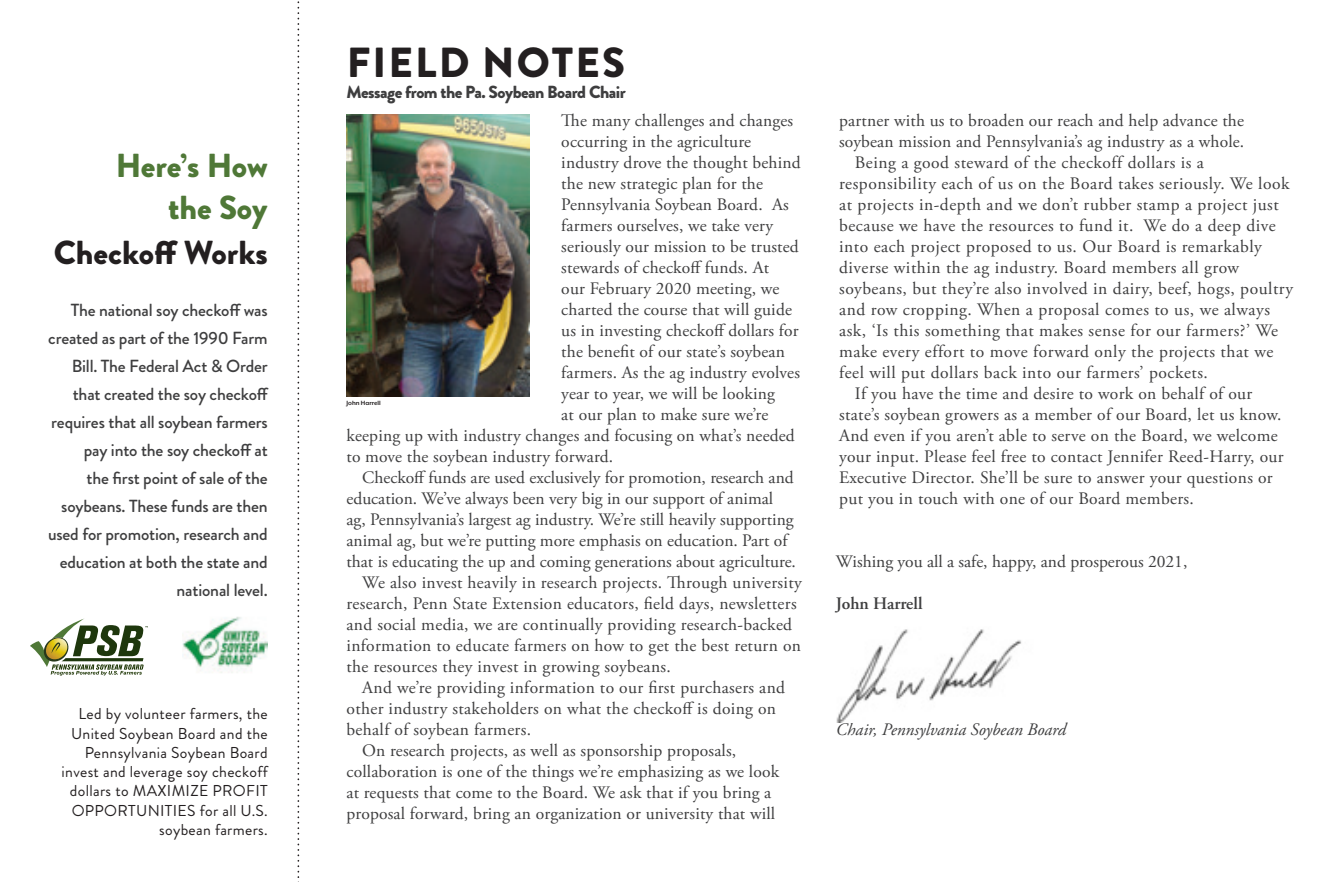
<style>
.page{position:relative;width:1323px;height:882px;background:#fff}
.page>*{position:absolute;margin:0;border:0;box-sizing:border-box;transform-origin:0 0}
.t1{font:900 42px "Brandon Grotesque";letter-spacing:.05em;color:#231f20}
.t2{font:900 33.25px/41.3px "Brandon Grotesque";color:#4f7837;text-align:right}
.t3{font:900 33.25px "Brandon Grotesque";color:#231f20}
.t4{font:17.5px/21px "Adobe Garamond Pro";letter-spacing:.015em;color:#3e3e3f}
.t5{font:500 17.5px/28px "Brandon Grotesque";letter-spacing:-.01em;color:#3e3e3f;text-align:right}
.t6{font:900 17.5px "Brandon Grotesque";letter-spacing:-.03em;color:#3e3e3f}
.t7{font:italic 17.5px "Adobe Garamond Pro";color:#3e3e3f}
.t8{font:600 17.5px "Adobe Garamond Pro";color:#3e3e3f}
.t9{font:15.75px/19.2px "Brandon Grotesque";letter-spacing:.02em;color:#231f20;text-align:right}
.t10{font:700 7px "Mr Eaves XL Mod OT";color:#231f20}
</style>
<div class="page">
<svg style="left:298px;top:1px;width:1px;height:881px"></svg>
<img style="left:183px;top:617px;width:85px;height:56px">
<svg style="left:30px;top:618px;width:118px;height:58px"></svg>
<img style="left:346px;top:114px;width:184px;height:282px">
<img style="left:836px;top:629px;width:186px;height:94px">
<p class="t2" style="left:116px;top:146px;width:153px">Here’s How the Soy</p>
<p class="t3" style="left:54px;top:229px;width:215px">Checkoff Works</p>
<p class="t5" style="left:48px;top:296px;width:222px">The national soy checkoff was created as part of the 1990 Farm<br>Bill. The Federal Act &amp; Order that created the soy checkoff requires that all soybean farmers pay into the soy checkoff at<br>the first point of sale of the soybeans. These funds are then used for promotion, research and education at both the state and national level.</p>
<p class="t9" style="left:62px;top:704px;width:208px">Led by volunteer farmers, the<br>United Soybean Board and the<br>Pennsylvania Soybean Board invest and leverage soy checkoff dollars to MAXIMIZE PROFIT<br>OPPORTUNITIES for all U.S. soybean farmers.</p>
<p class="t1" style="left:347px;top:32px;width:280px">FIELD NOTES</p>
<p class="t6" style="left:346px;top:79px;width:281px">Message from the Pa. Soybean Board Chair</p>
<p class="t4" style="left:561px;top:111px;width:233px">The many challenges and changes</p>
<p class="t4" style="left:561px;top:132px;width:191px">occurring in the agriculture</p>
<p class="t4" style="left:561px;top:153px;width:241px">industry drove the thought behind</p>
<p class="t4" style="left:561px;top:174px;width:203px">the new strategic plan for the</p>
<p class="t4" style="left:561px;top:195px;width:229px">Pennsylvania Soybean Board. As</p>
<p class="t4" style="left:561px;top:216px;width:213px">farmers ourselves, we take very</p>
<p class="t4" style="left:561px;top:237px;width:239px">seriously our mission to be trusted</p>
<p class="t4" style="left:561px;top:258px;width:209px">stewards of checkoff funds. At</p>
<p class="t4" style="left:561px;top:279px;width:220px">our February 2020 meeting, we</p>
<p class="t4" style="left:561px;top:300px;width:232px">charted the course that will guide</p>
<p class="t4" style="left:561px;top:321px;width:239px">us in investing checkoff dollars for</p>
<p class="t4" style="left:561px;top:342px;width:225px">the benefit of our state’s soybean</p>
<p class="t4" style="left:561px;top:363px;width:240px">farmers. As the ag industry evolves</p>
<p class="t4" style="left:561px;top:384px;width:215px">year to year, we will be looking</p>
<p class="t4" style="left:561px;top:405px;width:209px">at our plan to make sure we’re</p>
<p class="t4" style="left:346px;top:426px;width:450px">keeping up with industry changes and focusing on what’s needed</p>
<p class="t4" style="left:346px;top:447px;width:268px">to move the soybean industry forward.</p>
<p class="t4" style="left:346px;top:468px;width:451px;text-indent:16px">Checkoff funds are used exclusively for promotion, research and education. We’ve always been very big in our support of animal ag, Pennsylvania’s largest ag industry. We’re still heavily supporting animal ag, but we’re putting more emphasis on education. Part of that is educating the up and coming generations about agriculture.</p>
<p class="t4" style="left:346px;top:573px;width:457px;text-indent:16px">We also invest heavily in research projects. Through university research, Penn State Extension educators, field days, newsletters and social media, we are continually providing research-backed information to educate farmers on how to get the best return on the resources they invest in growing soybeans.</p>
<p class="t4" style="left:346px;top:678px;width:440px;text-indent:16px">And we’re providing information to our first purchasers and other industry stakeholders on what the checkoff is doing on behalf of soybean farmers.</p>
<p class="t4" style="left:346px;top:741px;width:434px;text-indent:16px">On research projects, as well as sponsorship proposals, collaboration is one of the things we’re emphasizing as we look at requests that come to the Board. We ask that if you bring a proposal forward, bring an organization or university that will</p>
<p class="t10" style="left:346px;top:399px;width:36px">John Harrell</p>
<p class="t4" style="left:839px;top:111px;width:407px">partner with us to broaden our reach and help advance the soybean mission and Pennsylvania’s ag industry as a whole.</p>
<p class="t4" style="left:839px;top:153px;width:456px;text-indent:16px">Being a good steward of the checkoff dollars is a responsibility each of us on the Board takes seriously. We look at projects in-depth and we don’t rubber stamp a project just because we have the resources to fund it. We do a deep dive into each project proposed to us. Our Board is remarkably diverse within the ag industry. Board members all grow soybeans, but they’re also involved in dairy, beef, hogs, poultry and row cropping. When a proposal comes to us, we always ask, ‘Is this something that makes sense for our farmers?’ We make every effort to move forward only the projects that we feel will put dollars back into our farmers’ pockets.</p>
<p class="t4" style="left:839px;top:384px;width:446px;text-indent:16px">If you have the time and desire to work on behalf of our state’s soybean growers as a member of our Board, let us know.<br>And even if you aren’t able to serve on the Board, we welcome your input. Please feel free to contact Jennifer Reed-Harry, our Executive Director. She’ll be sure to answer your questions or put you in touch with one of our Board members.</p>
<p class="t4" style="left:836px;top:552px;width:353px">Wishing you all a safe, happy, and prosperous 2021,</p>
<p class="t8" style="left:836px;top:593px;width:88px">John Harrell</p>
<p class="t7" style="left:836px;top:719px;width:232px">Chair, Pennsylvania Soybean Board</p>
</div>
